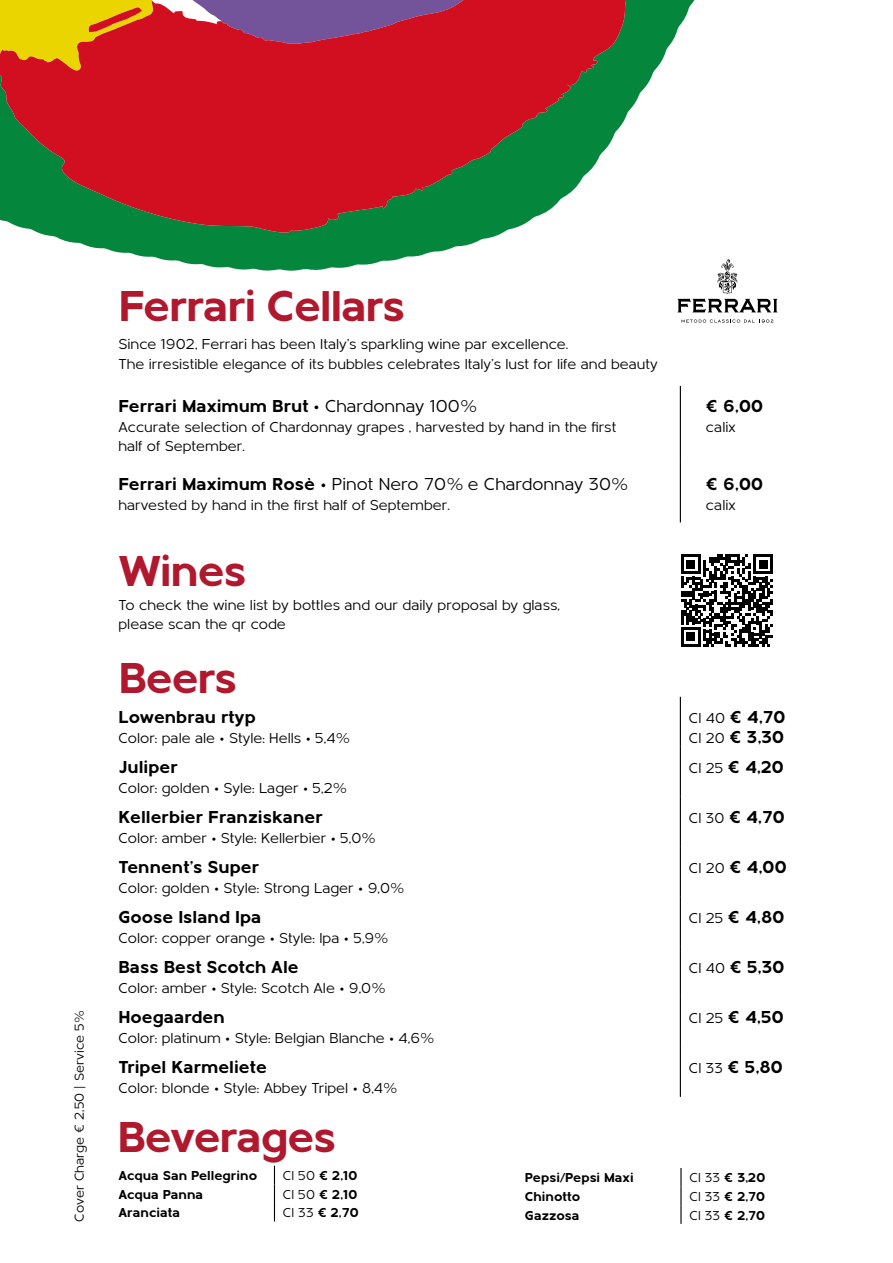
<style>
.page{position:relative;width:893px;height:1263px;background:#fff}
.page>*{position:absolute;margin:0;border:0;box-sizing:border-box;transform-origin:0 0}
.t1{font:700 45px "Metrisch";letter-spacing:-.03em;color:#b0182e}
.t2{font:700 18px/19.5px "Metrisch";color:#000}
.t3{font:18px "Metrisch";color:#000}
.t4{font:15px/19.5px "Metrisch";color:#000}
.t5{font:700 13.5px "Metrisch";color:#000}
.t6{font:13.5px "Metrisch";color:#000}
.s1{font-weight:400}
.s2{font-weight:700}
.s3{font-weight:400;font-size:15px}
</style>
<div class="page">
<hr style="left:680px;top:386px;width:1px;height:78px;background:#000">
<hr style="left:680px;top:464px;width:1px;height:58px;background:#000">
<hr style="left:680px;top:697px;width:1px;height:50px;background:#000">
<hr style="left:680px;top:747px;width:1px;height:50px;background:#000">
<hr style="left:680px;top:797px;width:1px;height:50px;background:#000">
<hr style="left:680px;top:847px;width:1px;height:50px;background:#000">
<hr style="left:680px;top:897px;width:1px;height:50px;background:#000">
<hr style="left:680px;top:947px;width:1px;height:50px;background:#000">
<hr style="left:680px;top:997px;width:1px;height:50px;background:#000">
<hr style="left:680px;top:1047px;width:1px;height:50px;background:#000">
<svg style="left:274px;top:1166px;width:1px;height:55px"></svg>
<svg style="left:680px;top:1168px;width:2px;height:56px"></svg>
<svg style="left:56px;top:0;width:639px;height:271px"></svg>
<svg style="left:0;top:0;width:638px;height:237px;background:#9d3e3c"></svg>
<svg style="left:0;top:0;width:175px;height:71px;background:#df7713"></svg>
<svg style="left:681px;top:554px;width:92px;height:92px"></svg>
<svg style="left:681px;top:319px;width:92px;height:4px"></svg>
<svg style="left:677px;top:259px;width:101px;height:53px"></svg>
<p class="t6" style="left:72px;top:1221px;width:212px;rotate:-90deg">Cover Charge € 2,50 | Service 5%</p>
<h1 class="t1" style="left:118px;top:280px;width:288px">Ferrari Cellars</h1>
<p class="t4" style="left:118px;top:335px;width:541px">Since 1902, Ferrari has been Italy’s sparkling wine par excellence.<br>The irresistible elegance of its bubbles celebrates Italy’s lust for life and beauty</p>
<p class="t2" style="left:118px;top:397px;width:359px">Ferrari Maximum Brut <span class="s1">• Chardonnay 100%</span></p>
<p class="t4" style="left:118px;top:417px;width:499px">Accurate selection of Chardonnay grapes , harvested by hand in the first half of September.</p>
<p class="t3" style="left:118px;top:474px;width:511px"><span class="s2">Ferrari Maximum Rosè</span> • Pinot Nero 70% e Chardonnay 30%</p>
<p class="t4" style="left:118px;top:495px;width:333px">harvested by hand in the first half of September.</p>
<h1 class="t1" style="left:118px;top:545px;width:130px">Wines</h1>
<p class="t4" style="left:118px;top:595px;width:443px">To check the wine list by bottles and our daily proposal by glass, please scan the qr code</p>
<h1 class="t1" style="left:118px;top:653px;width:120px">Beers</h1>
<p class="t2" style="left:118px;top:708px;width:139px">Lowenbrau rtyp</p>
<p class="t4" style="left:118px;top:728px;width:232px">Color: pale ale • Style: Hells • 5,4%</p>
<p class="t2" style="left:118px;top:758px;width:61px">Juliper</p>
<p class="t4" style="left:118px;top:778px;width:229px">Color: golden • Syle: Lager • 5,2%</p>
<p class="t2" style="left:118px;top:808px;width:206px">Kellerbier Franziskaner</p>
<p class="t4" style="left:118px;top:828px;width:258px">Color: amber • Style: Kellerbier • 5,0%</p>
<p class="t2" style="left:118px;top:858px;width:142px">Tennent’s Super</p>
<p class="t4" style="left:118px;top:878px;width:287px">Color: golden • Style: Strong Lager • 9,0%</p>
<p class="t2" style="left:118px;top:908px;width:145px">Goose Island Ipa</p>
<p class="t4" style="left:118px;top:928px;width:271px">Color: copper orange • Style: Ipa • 5,9%</p>
<p class="t2" style="left:118px;top:958px;width:182px">Bass Best Scotch Ale</p>
<p class="t4" style="left:118px;top:978px;width:268px">Color: amber • Style: Scotch Ale • 9,0%</p>
<p class="t2" style="left:118px;top:1008px;width:108px">Hoegaarden</p>
<p class="t4" style="left:118px;top:1028px;width:317px">Color: platinum • Style: Belgian Blanche • 4,6%</p>
<p class="t2" style="left:118px;top:1058px;width:150px">Tripel Karmeliete</p>
<p class="t4" style="left:118px;top:1078px;width:280px">Color: blonde • Style: Abbey Tripel • 8,4%</p>
<h1 class="t1" style="left:117px;top:1111px;width:220px">Beverages</h1>
<p class="t2" style="left:706px;top:397px;width:59px">€ 6,00</p>
<p class="t4" style="left:706px;top:417px;width:31px">calix</p>
<p class="t2" style="left:706px;top:475px;width:59px">€ 6,00</p>
<p class="t4" style="left:706px;top:495px;width:31px">calix</p>
<p class="t2" style="left:689px;top:708px;width:98px"><span class="s3">Cl 40</span> € 4,70<br><span class="s3">Cl 20</span> € 3,30</p>
<p class="t2" style="left:689px;top:758px;width:97px"><span class="s3">Cl 25</span> € 4,20</p>
<p class="t2" style="left:689px;top:808px;width:98px"><span class="s3">Cl 30</span> € 4,70</p>
<p class="t2" style="left:689px;top:858px;width:100px"><span class="s3">Cl 20</span> € 4,00</p>
<p class="t2" style="left:689px;top:908px;width:97px"><span class="s3">Cl 25</span> € 4,80</p>
<p class="t2" style="left:689px;top:958px;width:98px"><span class="s3">Cl 40</span> € 5,30</p>
<p class="t2" style="left:689px;top:1008px;width:97px"><span class="s3">Cl 25</span> € 4,50</p>
<p class="t2" style="left:689px;top:1058px;width:96px"><span class="s3">Cl 33</span> € 5,80</p>
<p class="t5" style="left:118px;top:1168px;width:140px">Acqua San Pellegrino</p>
<p class="t5" style="left:283px;top:1168px;width:76px"><span class="s1">Cl 50</span> € 2,10</p>
<p class="t5" style="left:118px;top:1186px;width:86px">Acqua Panna</p>
<p class="t5" style="left:283px;top:1186px;width:76px"><span class="s1">Cl 50</span> € 2,10</p>
<p class="t5" style="left:118px;top:1205px;width:63px">Aranciata</p>
<p class="t5" style="left:283px;top:1205px;width:77px"><span class="s1">Cl 33</span> € 2,70</p>
<p class="t5" style="left:525px;top:1170px;width:110px">Pepsi/Pepsi Maxi</p>
<p class="t5" style="left:689px;top:1170px;width:78px"><span class="s1">Cl 33</span> € 3,20</p>
<p class="t5" style="left:525px;top:1189px;width:57px">Chinotto</p>
<p class="t5" style="left:689px;top:1189px;width:77px"><span class="s1">Cl 33</span> € 2,70</p>
<p class="t5" style="left:525px;top:1207px;width:56px">Gazzosa</p>
<p class="t5" style="left:689px;top:1207px;width:77px"><span class="s1">Cl 33</span> € 2,70</p>
</div>
